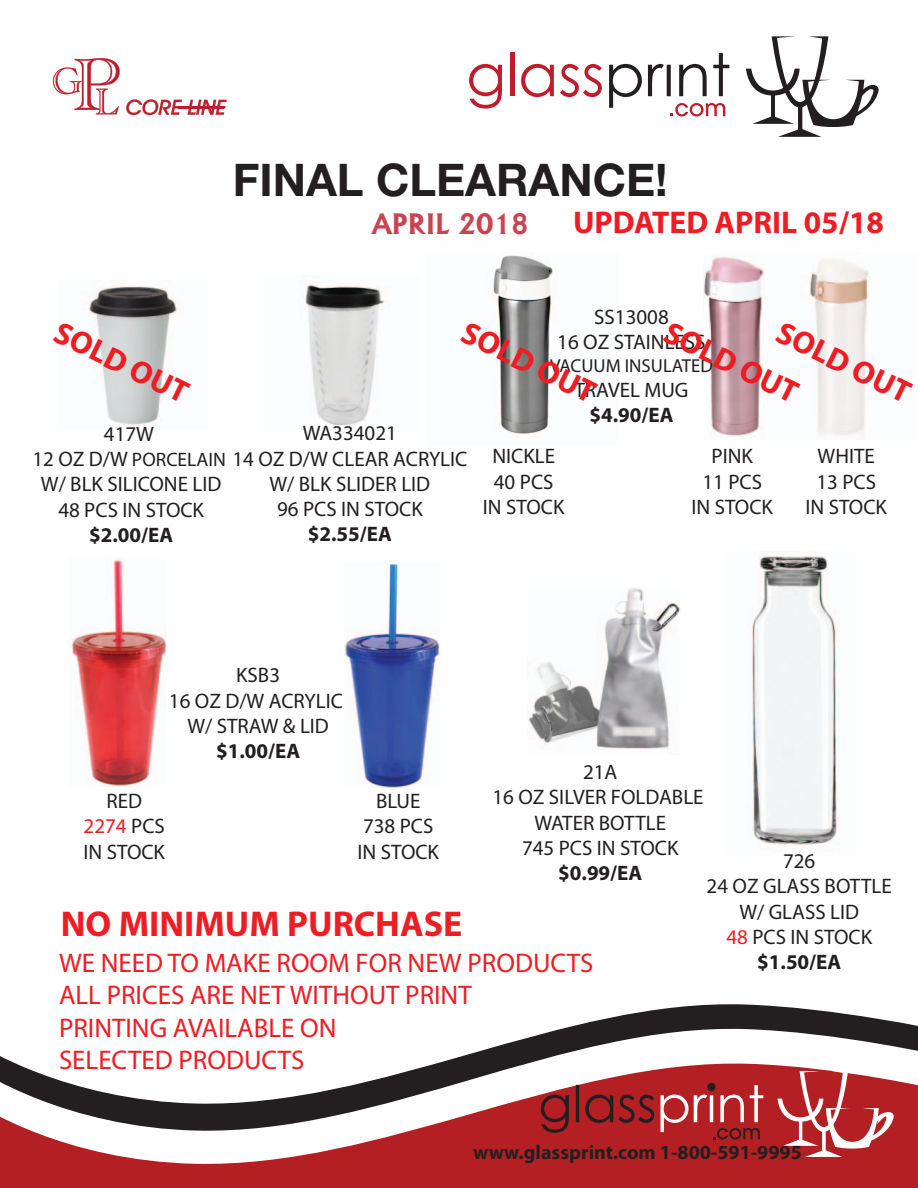
<style>
.page{position:relative;width:918px;height:1188px;background:#fff}
.page>*{position:absolute;margin:0;border:0;box-sizing:border-box;transform-origin:0 0}
.t1{font:700 45px "Helvetica Neue LT Pro";color:#231f20}
.t2{font:700 36px "Myriad Pro";color:#ee1d23}
.t3{font:700 31.5px "Myriad Pro";color:#ee1d23}
.t4{font:27px/32.4px "Myriad Pro";color:#ee1d23}
.t5{font:700 26.85px "Albertus";color:#c84450}
.t6{font:21px/25.2px "Myriad Pro";color:#231f20;text-align:center}
.t7{font:700 21px "Myriad Pro";color:#231f20}
.t8{font:700 20.1px "Myriad Pro";color:#231f20}
.t9{font:18.75px "Myriad Pro";color:#231f20}
.s1{font-size:19.5px}
.s2{color:#ee1d23}
.s3{font-weight:700}
</style>
<div class="page">
<svg style="left:578px;top:1004px;width:335px;height:21px"></svg>
<svg style="left:0;top:1025px;width:918px;height:33px"></svg>
<svg style="left:0;top:1058px;width:918px;height:130px;fill:#b41f23"></svg>
<svg style="left:541px;top:1085px;width:113px;height:48px;background:#962629"></svg>
<svg style="left:660px;top:1083px;width:103px;height:57px;background:#b94346"></svg>
<svg style="left:778px;top:1071px;width:116px;height:86px"></svg>
<img style="left:528px;top:588px;width:153px;height:161px">
<img style="left:86px;top:286px;width:92px;height:139px">
<img style="left:752px;top:553px;width:86px;height:296px">
<svg style="left:52px;top:58px;width:68px;height:57px"></svg>
<svg style="left:126px;top:99px;width:101px;height:16px"></svg>
<hr style="left:178px;top:106px;width:45px;height:2px;background:#be1d2c">
<svg style="left:713px;top:53px;width:16px;height:43px"></svg>
<svg style="left:648px;top:63px;width:59px;height:33px"></svg>
<svg style="left:671px;top:103px;width:54px;height:14px"></svg>
<svg style="left:746px;top:36px;width:133px;height:101px"></svg>
<svg style="left:469px;top:64px;width:33px;height:45px"></svg>
<hr style="left:510px;top:53px;width:4px;height:43px;background:#be1d2c">
<svg style="left:521px;top:64px;width:33px;height:33px"></svg>
<svg style="left:560px;top:64px;width:42px;height:33px"></svg>
<svg style="left:609px;top:64px;width:33px;height:44px"></svg>
<img style="left:344px;top:564px;width:96px;height:224px">
<img style="left:71px;top:559px;width:96px;height:228px">
<img style="left:493px;top:255px;width:60px;height:179px">
<img style="left:809px;top:259px;width:60px;height:177px">
<img style="left:305px;top:284px;width:86px;height:142px">
<img style="left:703px;top:256px;width:61px;height:181px">
<h1 class="t1" style="left:233px;top:152px;width:437px">FINAL CLEARANCE!</h1>
<p class="t5" style="left:372px;top:207px;width:158px">APRIL 2018</p>
<h3 class="t3" style="left:573px;top:201px;width:313px">UPDATED APRIL 05/18</h3>
<p class="t6" style="left:557px;top:304px;width:150px">SS13008<br>16 OZ STAINLESS</p>
<p class="t9" style="left:550px;top:354px;width:164px">VACUUM INSULATED</p>
<p class="t6" style="left:574px;top:377px;width:116px">TRAVEL MUG</p>
<p class="t7" style="left:589px;top:401px;width:86px">$4.90/EA</p>
<p class="t6" style="left:691px;top:444px;width:83px">PINK<br>11 PCS<br>IN STOCK</p>
<h3 class="t3" style="left:65px;top:312px;width:147px;rotate:26deg">SOLD OUT</h3>
<h3 class="t3" style="left:472px;top:312px;width:147px;rotate:26deg">SOLD OUT</h3>
<h3 class="t3" style="left:675px;top:312px;width:147px;rotate:26deg">SOLD OUT</h3>
<h3 class="t3" style="left:787px;top:312px;width:147px;rotate:26deg">SOLD OUT</h3>
<p class="t6" style="left:303px;top:420px;width:96px">WA334021</p>
<p class="t6" style="left:269px;top:471px;width:162px">W/ BLK SLIDER LID<br>96 PCS IN STOCK</p>
<p class="t7" style="left:308px;top:520px;width:86px">$2.55/EA</p>
<p class="t6" style="left:104px;top:421px;width:52px">417W</p>
<p class="t6" style="left:32px;top:446px;width:437px">12 OZ D/W <span class="s1">PORCELAIN</span> 14 OZ D/W CLEAR ACRYLIC</p>
<p class="t6" style="left:41px;top:471px;width:182px">W/ BLK SILICONE LID</p>
<p class="t6" style="left:58px;top:497px;width:147px">48 PCS IN STOCK</p>
<p class="t7" style="left:89px;top:521px;width:86px">$2.00/EA</p>
<p class="t6" style="left:483px;top:444px;width:83px">NICKLE<br>40 PCS<br>IN STOCK</p>
<p class="t6" style="left:805px;top:444px;width:83px">WHITE<br>13 PCS<br>IN STOCK</p>
<p class="t6" style="left:169px;top:662px;width:176px">KSB3<br>16 OZ D/W ACRYLIC<br>W/ STRAW &amp; LID</p>
<p class="t7" style="left:216px;top:737px;width:86px">$1.00/EA</p>
<p class="t6" style="left:492px;top:759px;width:213px">21A<br>16 OZ SILVER FOLDABLE<br>WATER BOTTLE<br>745 PCS IN STOCK</p>
<p class="t7" style="left:558px;top:859px;width:86px">$0.99/EA</p>
<p class="t6" style="left:83px;top:788px;width:83px">RED<br><span class="s2">2274</span> PCS<br>IN STOCK</p>
<p class="t6" style="left:357px;top:788px;width:83px">BLUE<br>738 PCS<br>IN STOCK</p>
<p class="t6" style="left:707px;top:848px;width:187px">726<br>24 OZ GLASS BOTTLE<br>W/ GLASS LID<br><span class="s2">48</span> PCS IN STOCK <span class="s3">$1.50/EA</span></p>
<h2 class="t2" style="left:61px;top:900px;width:403px">NO MINIMUM PURCHASE</h2>
<p class="t4" style="left:59px;top:946px;width:536px">WE NEED TO MAKE ROOM FOR NEW PRODUCTS<br>ALL PRICES ARE NET WITHOUT PRINT<br>PRINTING AVAILABLE ON<br>SELECTED PRODUCTS</p>
<p class="t8" style="left:473px;top:1139px;width:330px">www.glassprint.com 1-800-591-9995</p>
</div>
